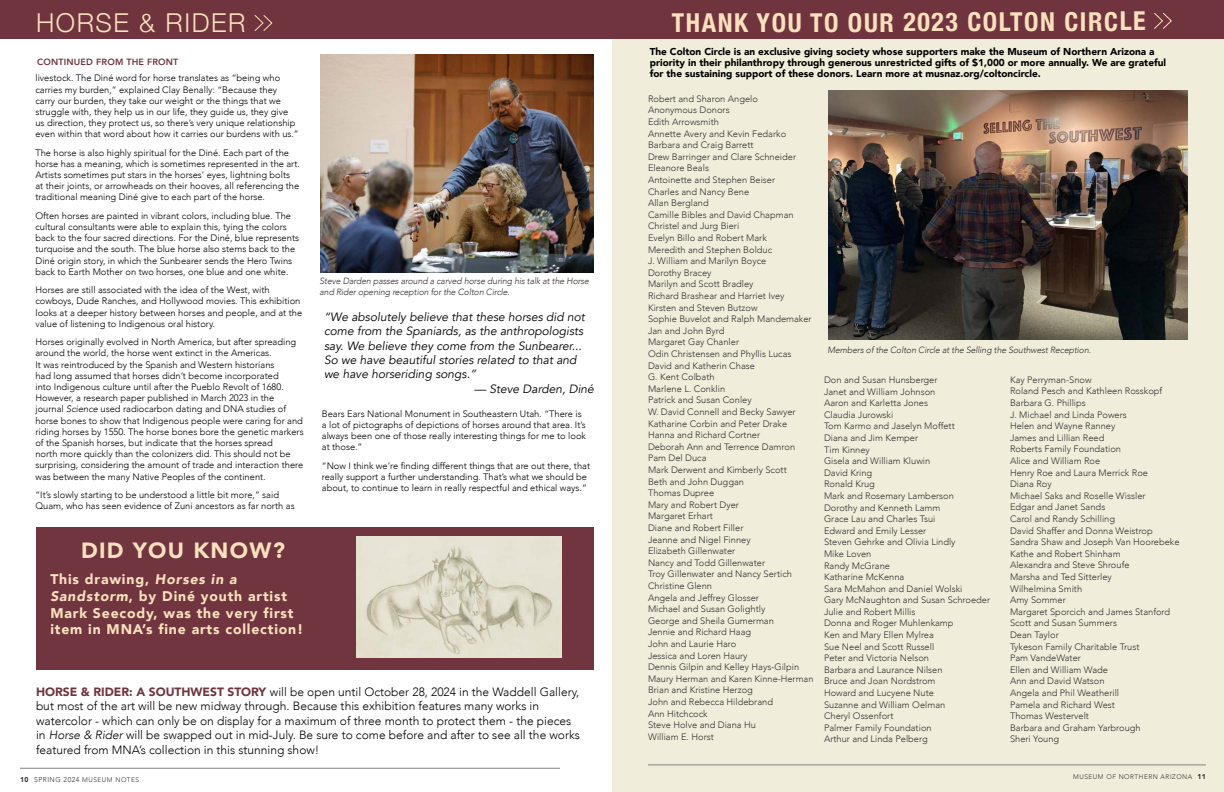
<style>
.page{position:relative;width:1224px;height:792px;background:#fff}
.page>*{position:absolute;margin:0;border:0;box-sizing:border-box;transform-origin:0 0}
.t1{font:700 condensed 26px "Helvetica Neue";letter-spacing:.055em;color:#fbe0be}
.t2{font:300 26px "Helvetica Neue";letter-spacing:.06em;color:#fbe0be}
.t3{font:900 22px "Avenir";letter-spacing:.06em;color:#fbe0be}
.t4{font:900 14px/16.8px "Avenir";letter-spacing:.06em;color:#fbe0be}
.t5{font:300 12px/14.4px "Avenir";color:#000}
.t6{font:italic 12px/14.4px "Avenir";color:#000}
.t7{font:900 10px/11.2px "Avenir";color:#000}
.t8{font:300 9.3px/11.6px "Avenir";color:#322f2e}
.t9{font:300 9.3px/11.2px "Avenir";color:#000}
.t10{font:italic 300 9px/10.8px "Avenir";letter-spacing:-.01em;color:#322f2e}
.t11{font:800 9px "Avenir";letter-spacing:.02em;color:#70343e}
.t12{font:300 6.7px "Avenir";letter-spacing:.08em;color:#322f2e}
.s1{font-style:italic}
.s2{font-weight:900;color:#70353f}
.s3{font-weight:900;font-size:7px}
.s4{font-size:7px}
</style>
<div class="page">
<hr style="left:20px;top:768px;width:540px;height:1px;background:#82817f">
<div style="left:0;top:0;width:612px;height:39px;background:#70343e"></div>
<svg style="left:254px;top:15px;width:19px;height:16px"></svg>
<div style="left:612px;top:39px;width:612px;height:753px;background:#f0eedb"></div>
<hr style="left:648px;top:765px;width:558px;height:1px;background:#82817f">
<div style="left:612px;top:0;width:612px;height:39px;background:#70343e"></div>
<svg style="left:1154px;top:12px;width:18px;height:17px"></svg>
<img style="left:828px;top:90px;width:360px;height:250px">
<div style="left:36px;top:528px;width:558px;height:142px;background:#70353f"></div>
<img style="left:356px;top:537px;width:206px;height:120px">
<img style="left:321px;top:54px;width:273px;height:219px">
<h1 class="t2" style="left:36px;top:2px;width:211px">HORSE &amp; RIDER</h1>
<p class="t11" style="left:37px;top:55px;width:143px">CONTINUED FROM THE FRONT</p>
<p class="t9" style="left:35px;top:73px;width:265px">livestock. The Diné word for horse translates as “being who carries my burden,” explained Clay Benally: “Because they carry our burden, they take our weight or the things that we struggle with, they help us in our life, they guide us, they give us direction, they protect us, so there’s very unique relationship even within that word about how it carries our burdens with us.”</p>
<p class="t9" style="left:35px;top:147px;width:266px">The horse is also highly spiritual for the Diné. Each part of the horse has a meaning, which is sometimes represented in the art.<br>Artists sometimes put stars in the horses’ eyes, lightning bolts at their joints, or arrowheads on their hooves, all referencing the traditional meaning Diné give to each part of the horse.</p>
<p class="t9" style="left:35px;top:210px;width:265px">Often horses are painted in vibrant colors, including blue. The cultural consultants were able to explain this, tying the colors back to the four sacred directions. For the Diné, blue represents turquoise and the south. The blue horse also stems back to the Diné origin story, in which the Sunbearer sends the Hero Twins back to Earth Mother on two horses, one blue and one white.</p>
<p class="t9" style="left:35px;top:284px;width:268px">Horses are still associated with the idea of the West, with cowboys, Dude Ranches, and Hollywood movies. This exhibition looks at a deeper history between horses and people, and at the value of listening to Indigenous oral history.</p>
<p class="t9" style="left:35px;top:336px;width:270px">Horses originally evolved in North America, but after spreading around the world, the horse went extinct in the Americas.<br>It was reintroduced by the Spanish and Western historians<br>had long assumed that horses didn’t become incorporated<br>into Indigenous culture until after the Pueblo Revolt of 1680.<br>However, a research paper published in March 2023 in the journal <span class="s1">Science</span> used radiocarbon dating and DNA studies of horse bones to show that Indigenous people were caring for and riding horses by 1550. The horse bones bore the genetic markers of the Spanish horses, but indicate that the horses spread<br>north more quickly than the colonizers did. This should not be surprising, considering the amount of trade and interaction there was between the many Native Peoples of the continent.</p>
<p class="t9" style="left:35px;top:489px;width:261px">“It’s slowly starting to be understood a little bit more,” said<br>Quam, who has seen evidence of Zuni ancestors as far north as</p>
<h2 class="t3" style="left:81px;top:531px;width:205px">DID YOU KNOW?</h2>
<h3 class="t4" style="left:50px;top:570px;width:254px">This drawing, <span class="s1">Horses in a<br>Sandstorm</span>, by Diné youth artist<br>Mark Seecody, was the very first item in MNA’s fine arts collection!</h3>
<p class="t10" style="left:320px;top:276px;width:271px">Steve Darden passes around a carved horse during his talk at the Horse and Rider opening reception for the Colton Circle.</p>
<p class="t6" style="left:324px;top:310px;width:262px">“We absolutely believe that these horses did not come from the Spaniards, as the anthropologists say. We believe they come from the Sunbearer...<br>So we have beautiful stories related to that and we have horseriding songs.”</p>
<p class="t6" style="left:474px;top:382px;width:121px">— Steve Darden, Diné</p>
<p class="t9" style="left:322px;top:408px;width:266px">Bears Ears National Monument in Southeastern Utah. “There is a lot of pictographs of depictions of horses around that area. It’s always been one of those really interesting things for me to look at those.”</p>
<p class="t9" style="left:322px;top:460px;width:270px">“Now I think we’re finding different things that are out there, that really support a further understanding. That’s what we should be about, to continue to learn in really respectful and ethical ways.”</p>
<p class="t5" style="left:36px;top:685px;width:545px"><span class="s2">HORSE &amp; RIDER: A SOUTHWEST STORY</span> will be open until October 28, 2024 in the Waddell Gallery, but most of the art will be new midway through. Because this exhibition features many works in watercolor - which can only be on display for a maximum of three month to protect them - the pieces in <span class="s1">Horse &amp; Rider</span> will be swapped out in mid-July. Be sure to come before and after to see all the works featured from MNA’s collection in this stunning show!</p>
<p class="t12" style="left:20px;top:776px;width:121px"><span class="s3">10</span> <span class="s4">SPRING 2024</span> MUSEUM NOTES</p>
<h1 class="t1" style="left:672px;top:1px;width:476px">THANK YOU TO OUR 2023 COLTON CIRCLE</h1>
<p class="t7" style="left:650px;top:46px;width:518px">The Colton Circle is an exclusive giving society whose supporters make the Museum of Northern Arizona a priority in their philanthropy through generous unrestricted gifts of $1,000 or more annually. We are grateful for the sustaining support of these donors. Learn more at musnaz.org/coltoncircle.</p>
<p class="t8" style="left:648px;top:93px;width:167px">Robert and Sharon Angelo<br>Anonymous Donors<br>Edith Arrowsmith<br>Annette Avery and Kevin Fedarko<br>Barbara and Craig Barrett<br>Drew Barringer and Clare Schneider<br>Eleanore Beals<br>Antoinette and Stephen Beiser<br>Charles and Nancy Bene<br>Allan Bergland<br>Camille Bibles and David Chapman<br>Christel and Jurg Bieri<br>Evelyn Billo and Robert Mark<br>Meredith and Stephen Bolduc<br>J. William and Marilyn Boyce<br>Dorothy Bracey<br>Marilyn and Scott Bradley<br>Richard Brashear and Harriet Ivey<br>Kirsten and Steven Butzow<br>Sophie Buvelot and Ralph Mandemaker<br>Jan and John Byrd<br>Margaret Gay Chanler<br>Odin Christensen and Phyllis Lucas<br>David and Katherin Chase<br>G. Kent Colbath<br>Marlene L. Conklin<br>Patrick and Susan Conley<br>W. David Connell and Becky Sawyer<br>Katharine Corbin and Peter Drake<br>Hanna and Richard Cortner<br>Deborah Ann and Terrence Damron<br>Pam Del Duca<br>Mark Derwent and Kimberly Scott<br>Beth and John Duggan<br>Thomas Dupree<br>Mary and Robert Dyer<br>Margaret Erhart<br>Diane and Robert Filler<br>Jeanne and Nigel Finney<br>Elizabeth Gillenwater<br>Nancy and Todd Gillenwater<br>Troy Gillenwater and Nancy Sertich<br>Christine Glenn<br>Angela and Jeffrey Glosser<br>Michael and Susan Golightly<br>George and Sheila Gumerman<br>Jennie and Richard Haag<br>John and Laurie Haro<br>Jessica and Loren Haury<br>Dennis Gilpin and Kelley Hays-Gilpin<br>Maury Herman and Karen Kinne-Herman<br>Brian and Kristine Herzog<br>John and Rebecca Hildebrand<br>Ann Hitchcock<br>Steve Holve and Diana Hu<br>William E. Horst</p>
<p class="t10" style="left:828px;top:345px;width:265px">Members of the Colton Circle at the Selling the Southwest Reception.</p>
<p class="t8" style="left:824px;top:374px;width:168px">Don and Susan Hunsberger<br>Janet and William Johnson<br>Aaron and Karletta Jones<br>Claudia Jurowski<br>Tom Karmo and Jaselyn Moffett<br>Diana and Jim Kemper<br>Tim Kinney<br>Gisela and William Kluwin<br>David Kring<br>Ronald Krug<br>Mark and Rosemary Lamberson<br>Dorothy and Kenneth Lamm<br>Grace Lau and Charles Tsui<br>Edward and Emily Lesser<br>Steven Gehrke and Olivia Lindly<br>Mike Loven<br>Randy McGrane<br>Katharine McKenna<br>Sara McMahon and Daniel Wolski<br>Gary McNaughton and Susan Schroeder<br>Julie and Robert Millis<br>Donna and Roger Muhlenkamp<br>Ken and Mary Ellen Mylrea<br>Sue Neel and Scott Russell<br>Peter and Victoria Nelson<br>Barbara and Laurance Nilsen<br>Bruce and Joan Nordstrom<br>Howard and Lucyene Nute<br>Suzanne and William Oelman<br>Cheryl Ossenfort<br>Palmer Family Foundation<br>Arthur and Linda Pelberg</p>
<p class="t8" style="left:1010px;top:374px;width:171px">Kay Perryman-Snow<br>Roland Pesch and Kathleen Rosskopf<br>Barbara G. Phillips<br>J. Michael and Linda Powers<br>Helen and Wayne Ranney<br>James and Lillian Reed<br>Roberts Family Foundation<br>Alice and William Roe<br>Henry Roe and Laura Merrick Roe<br>Diana Roy<br>Michael Saks and Roselle Wissler<br>Edgar and Janet Sands<br>Carol and Randy Schilling<br>David Shaffer and Donna Weistrop<br>Sandra Shaw and Joseph Van Hoorebeke<br>Kathe and Robert Shinham<br>Alexandra and Steve Shroufe<br>Marsha and Ted Sitterley<br>Wilhelmina Smith<br>Amy Sommer<br>Margaret Sporcich and James Stanford<br>Scott and Susan Summers<br>Dean Taylor<br>Tykeson Family Charitable Trust<br>Pam VandeWater<br>Ellen and William Wade<br>Ann and David Watson<br>Angela and Phil Weatherill<br>Pamela and Richard West<br>Thomas Westervelt<br>Barbara and Graham Yarbrough<br>Sheri Young</p>
<p class="t12" style="left:1073px;top:772px;width:134px">MUSEUM OF NORTHERN ARIZONA <span class="s3">11</span></p>
</div>
